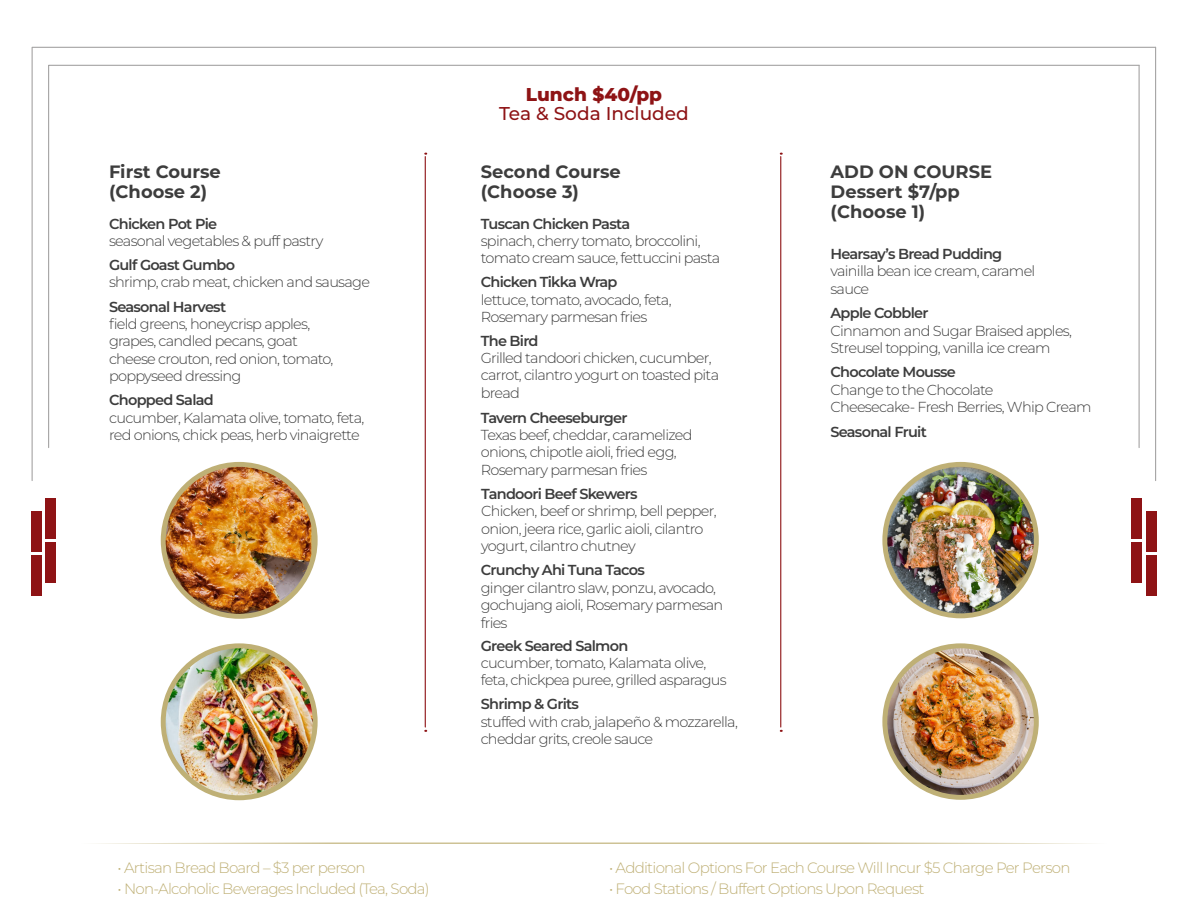
<style>
.page{position:relative;width:1188px;height:918px;background:#fff}
.page>*{position:absolute;margin:0;border:0;box-sizing:border-box;transform-origin:0 0}
.t1{font:500 18.6px "Montserrat";color:#8e1315}
.t2{font:800 18.6px "Montserrat";color:#8e1315}
.t3{font:700 17.85px/20.2px "Montserrat";color:#3d3d3d}
.t4{font:300 15px "Montserrat";letter-spacing:-.05em;color:#bfb076}
.t5{font:300 14.55px/17.4px "Montserrat";letter-spacing:-.05em;color:#3d3d3d}
.t6{font:600 14.55px "Montserrat";letter-spacing:-.05em;color:#3d3d3d}
</style>
<div class="page">
<div style="left:31px;top:556px;width:11px;height:40px;background:#8e1315"></div>
<div style="left:31px;top:512px;width:11px;height:40px;background:#8e1315"></div>
<div style="left:45px;top:543px;width:11px;height:40px;background:#8e1315"></div>
<div style="left:45px;top:499px;width:11px;height:40px;background:#8e1315"></div>
<div style="left:1146px;top:556px;width:11px;height:40px;background:#8e1315"></div>
<div style="left:1146px;top:512px;width:11px;height:40px;background:#8e1315"></div>
<div style="left:1131px;top:543px;width:11px;height:40px;background:#8e1315"></div>
<div style="left:1131px;top:499px;width:11px;height:40px;background:#8e1315"></div>
<svg style="left:97px;top:842px;width:994px;height:2px;background:#e1dbc0"></svg>
<hr style="left:425px;top:157px;width:1px;height:570px;background:#8e1315">
<hr style="left:780px;top:157px;width:1px;height:570px;background:#8e1315">
<svg style="left:31px;top:46px;width:1126px;height:436px"></svg>
<svg style="left:47px;top:64px;width:1093px;height:385px"></svg>
<hr style="left:1155px;top:47px;width:1px;height:434px;background:#a5a4a4">
<hr style="left:1139px;top:65px;width:1px;height:383px;background:#a5a4a4">
<div style="left:882px;top:462px;width:157px;height:156px;background:#bfb076;border-radius:50%"></div>
<img style="left:887px;top:467px;width:147px;height:146px;border-radius:73px">
<div style="left:882px;top:643px;width:157px;height:157px;background:#bfb076;border-radius:50%"></div>
<img style="left:887px;top:648px;width:147px;height:147px;border-radius:73px">
<div style="left:161px;top:462px;width:157px;height:157px;background:#bfb076;border-radius:50%"></div>
<img style="left:166px;top:467px;width:145px;height:147px">
<svg style="left:161px;top:643px;width:157px;height:157px;background:#c2b47e"></svg>
<img style="left:166px;top:648px;width:147px;height:147px;border-radius:74px">
<p class="t2" style="left:526px;top:81px;width:138px">Lunch $40/pp</p>
<p class="t1" style="left:499px;top:101px;width:191px">Tea &amp; Soda Included</p>
<p class="t3" style="left:109px;top:161px;width:113px">First Course (Choose 2)</p>
<p class="t3" style="left:481px;top:161px;width:142px">Second Course (Choose 3)</p>
<p class="t6" style="left:109px;top:213px;width:110px">Chicken Pot Pie</p>
<p class="t5" style="left:109px;top:232px;width:216px">seasonal vegetables &amp; puff pastry</p>
<p class="t6" style="left:109px;top:254px;width:128px">Gulf Goast Gumbo</p>
<p class="t5" style="left:109px;top:273px;width:263px">shrimp, crab meat, chicken and sausage</p>
<p class="t6" style="left:109px;top:296px;width:119px">Seasonal Harvest</p>
<p class="t5" style="left:109px;top:315px;width:226px">field greens, honeycrisp apples, grapes, candled pecans, goat cheese crouton, red onion, tomato, poppyseed dressing</p>
<p class="t6" style="left:109px;top:390px;width:106px">Chopped Salad</p>
<p class="t5" style="left:109px;top:408px;width:257px">cucumber, Kalamata olive, tomato, feta, red onions, chick peas, herb vinaigrette</p>
<p class="t6" style="left:481px;top:213px;width:151px">Tuscan Chicken Pasta</p>
<p class="t5" style="left:481px;top:232px;width:241px">spinach, cherry tomato, broccolini, tomato cream sauce, fettuccini pasta</p>
<p class="t6" style="left:481px;top:272px;width:138px">Chicken Tikka Wrap</p>
<p class="t5" style="left:481px;top:291px;width:192px">lettuce, tomato, avocado, feta,<br>Rosemary parmesan fries</p>
<p class="t6" style="left:481px;top:330px;width:59px">The Bird</p>
<p class="t5" style="left:481px;top:349px;width:240px">Grilled tandoori chicken, cucumber, carrot, cilantro yogurt on toasted pita bread</p>
<p class="t6" style="left:481px;top:407px;width:148px">Tavern Cheeseburger</p>
<p class="t5" style="left:481px;top:426px;width:213px">Texas beef, cheddar, caramelized onions, chipotle aioli, fried egg,<br>Rosemary parmesan fries</p>
<p class="t6" style="left:481px;top:483px;width:158px">Tandoori Beef Skewers</p>
<p class="t5" style="left:481px;top:502px;width:237px">Chicken, beef or shrimp, bell pepper, onion, jeera rice, garlic aioli, cilantro yogurt, cilantro chutney</p>
<p class="t6" style="left:481px;top:560px;width:166px">Crunchy Ahi Tuna Tacos</p>
<p class="t5" style="left:481px;top:578px;width:244px">ginger cilantro slaw, ponzu, avocado, gochujang aioli, Rosemary parmesan fries</p>
<p class="t6" style="left:481px;top:635px;width:149px">Greek Seared Salmon</p>
<p class="t5" style="left:481px;top:654px;width:248px">cucumber, tomato, Kalamata olive, feta, chickpea puree, grilled asparagus</p>
<p class="t6" style="left:481px;top:694px;width:100px">Shrimp &amp; Grits</p>
<p class="t5" style="left:481px;top:712px;width:259px">stuffed with crab, jalapeño &amp; mozzarella, cheddar grits, creole sauce</p>
<p class="t3" style="left:831px;top:161px;width:163px">ADD ON COURSE<br>Dessert $7/pp (Choose 1)</p>
<p class="t6" style="left:830px;top:243px;width:173px">Hearsay’s Bread Pudding</p>
<p class="t5" style="left:830px;top:262px;width:206px">vainilla bean ice cream, caramel sauce</p>
<p class="t6" style="left:831px;top:303px;width:99px">Apple Cobbler</p>
<p class="t5" style="left:831px;top:321px;width:243px">Cinnamon and Sugar Braised apples,<br>Streusel topping, vanilla ice cream</p>
<p class="t6" style="left:830px;top:362px;width:127px">Chocolate Mousse</p>
<p class="t5" style="left:830px;top:380px;width:263px">Change to the Chocolate<br>Cheesecake- Fresh Berries, Whip Cream</p>
<p class="t6" style="left:830px;top:421px;width:98px">Seasonal Fruit</p>
<p class="t4" style="left:118px;top:858px;width:250px">• Artisan Bread Board – $3 per person</p>
<p class="t4" style="left:118px;top:879px;width:314px">• Non-Alcoholic Beverages Included (Tea, Soda)</p>
<p class="t4" style="left:609px;top:858px;width:463px">• Additional Options For Each Course Will Incur $5 Charge Per Person</p>
<p class="t4" style="left:609px;top:879px;width:317px">• Food Stations / Buffert Options Upon Request</p>
</div>
